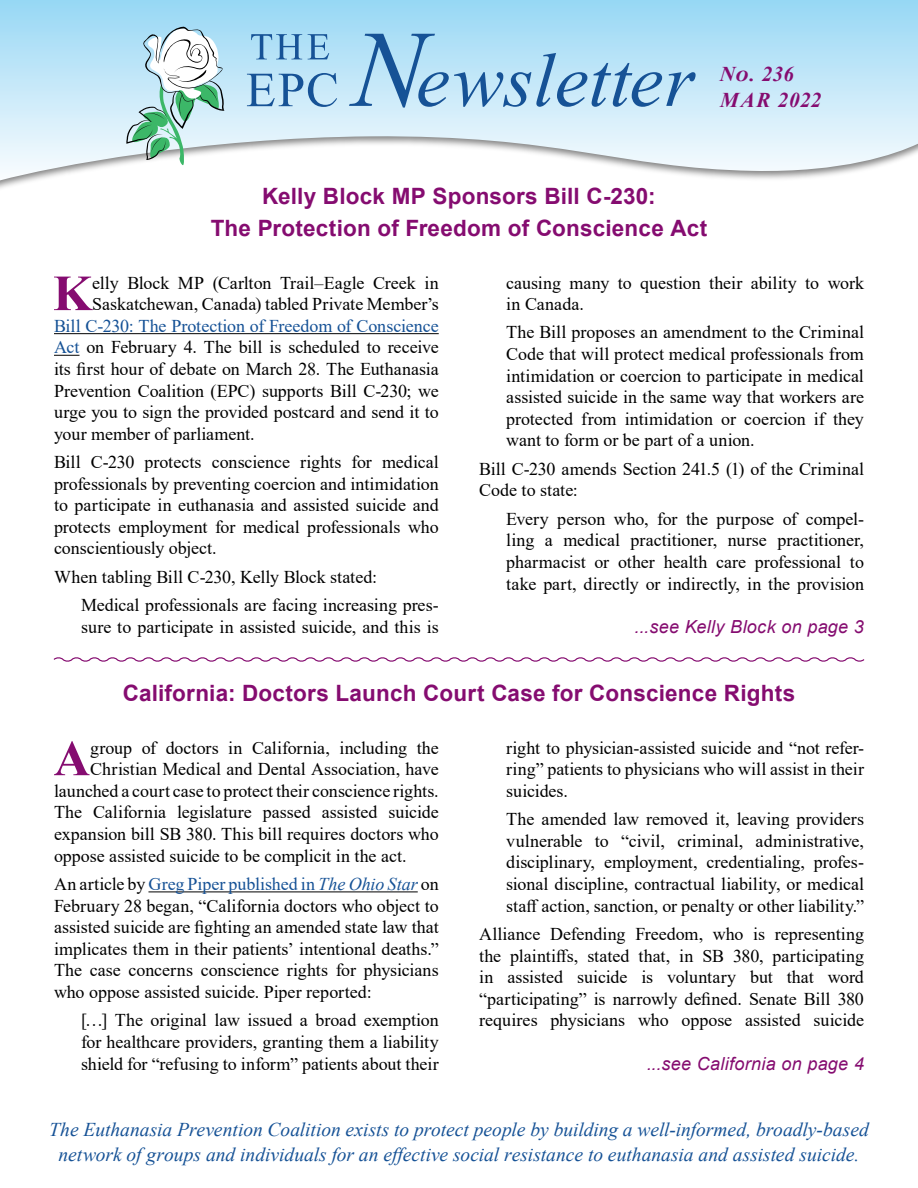
<style>
.page{position:relative;width:918px;height:1188px;background:#fff}
.page>*{position:absolute;margin:0;border:0;box-sizing:border-box;transform-origin:0 0}
.Body_Copy__w_Drop_Ca{font:700 50.55px "Times New Roman";color:#850c70}
.t1{font:700 22.5px/31.5px "Arial";letter-spacing:.01em;color:#850c70;text-align:center}
.t2{font:italic 700 21px/25.5px "Times New Roman";letter-spacing:.025em;color:#850c70}
.t3{font:italic 19.5px/25.5px "Times New Roman";color:#165296;text-align:center}
.Body_Copy_Indent_01{font:18px/21.6px "Times New Roman";color:#000;text-align:justify}
.Body_Copy{font:18px/21.6px "Times New Roman";letter-spacing:-.005em;color:#000;text-align:justify}
.Body_Copy__w_Drop_Ca-2{font:18px "Times New Roman";letter-spacing:-.005em;color:#000}
.Body_Copy_-_More_Spa{font:18px/21.6px "Times New Roman";letter-spacing:-.005em;color:#000;text-align:justify}
.Page_Reference{font:italic 18px "Arial";letter-spacing:.015em;color:#850c70}
.Body_Copy__w_Drop_Ca-3{font:18px "Times New Roman";letter-spacing:-.005em;color:#165296}
.s1{color:#165296}
.s2{font-style:italic;color:#165296}
</style>
<div class="page">
<svg style="left:0;top:0;width:918px;height:180px"></svg>
<svg style="left:349px;top:34px;width:347px;height:74px;background:#a1cce7"></svg>
<svg style="left:247px;top:73px;width:90px;height:34px;background:#99c1de"></svg>
<svg style="left:251px;top:34px;width:51px;height:25px"></svg>
<svg style="left:308px;top:34px;width:21px;height:25px"></svg>
<svg style="left:122px;top:26px;width:102px;height:139px"></svg>
<hr style="left:54px;top:333px;width:385px;height:1px;background:#000">
<svg style="left:54px;top:355px;width:26px;height:1px"></svg>
<hr style="left:148px;top:891px;width:270px;height:1px;background:#000">
<svg style="left:53px;top:657px;width:812px;height:5px"></svg>
<p class="t2" style="left:720px;top:61px;width:103px">No. 236<br>MAR 2022</p>
<p class="t1" style="left:211px;top:181px;width:498px">Kelly Block MP Sponsors Bill C-230:<br>The Protection of Freedom of Conscience Act</p>
<p class="Body_Copy__w_Drop_Ca" style="left:53px;top:257px;width:41px">K</p>
<p class="Body_Copy__w_Drop_Ca-2" style="left:92px;top:270px;width:348px">elly Block MP (Carlton Trail–Eagle Creek in</p>
<p class="Body_Copy__w_Drop_Ca-2" style="left:92px;top:291px;width:348px">Saskatchewan, Canada) tabled Private Member’s</p>
<p class="Body_Copy__w_Drop_Ca-3" style="left:54px;top:313px;width:386px">Bill C-230: The Protection of Freedom of Conscience</p>
<p class="Body_Copy__w_Drop_Ca-2" style="left:54px;top:335px;width:386px"><span class="s1">Act</span> on February 4. The bill is scheduled to receive</p>
<p class="Body_Copy__w_Drop_Ca-2" style="left:54px;top:356px;width:386px">its first hour of debate on March 28. The Euthanasia</p>
<p class="Body_Copy__w_Drop_Ca-2" style="left:54px;top:378px;width:386px">Prevention Coalition (EPC) supports Bill C-230; we</p>
<p class="Body_Copy__w_Drop_Ca-2" style="left:54px;top:399px;width:386px">urge you to sign the provided postcard and send it to</p>
<p class="Body_Copy__w_Drop_Ca-2" style="left:54px;top:421px;width:202px">your member of parliament.</p>
<p class="Body_Copy" style="left:54px;top:451px;width:386px">Bill C-230 protects conscience rights for medical professionals by preventing coercion and intimidation to participate in euthanasia and assisted suicide and protects employment for medical professionals who conscientiously object.</p>
<p class="Body_Copy" style="left:54px;top:565px;width:325px">When tabling Bill C-230, Kelly Block stated:</p>
<p class="Body_Copy_Indent_01" style="left:81px;top:594px;width:359px">Medical professionals are facing increasing pres&shy;sure to participate in assisted suicide, and this is</p>
<p class="Body_Copy_Indent_01" style="left:506px;top:271px;width:359px">causing many to question their ability to work in Canada.</p>
<p class="Body_Copy_Indent_01" style="left:506px;top:321px;width:359px">The Bill proposes an amendment to the Criminal Code that will protect medical professionals from intimidation or coercion to participate in medical assisted suicide in the same way that workers are protected from intimidation or coercion if they want to form or be part of a union.</p>
<p class="Body_Copy" style="left:479px;top:457px;width:386px">Bill C-230 amends Section 241.5 (1) of the Criminal<br>Code to state:</p>
<p class="Body_Copy_Indent_01" style="left:506px;top:507px;width:359px">Every person who, for the purpose of compel&shy;ling a medical practitioner, nurse practitioner, pharmacist or other health care professional to take part, directly or indirectly, in the provision</p>
<p class="Page_Reference" style="left:635px;top:615px;width:231px">...see Kelly Block on page 3</p>
<p class="t1" style="left:123px;top:677px;width:674px">California: Doctors Launch Court Case for Conscience Rights</p>
<p class="Body_Copy__w_Drop_Ca" style="left:54px;top:722px;width:38px">A</p>
<p class="Body_Copy__w_Drop_Ca-2" style="left:90px;top:735px;width:350px">group of doctors in California, including the</p>
<p class="Body_Copy__w_Drop_Ca-2" style="left:90px;top:756px;width:350px">Christian Medical and Dental Association, have</p>
<p class="Body_Copy__w_Drop_Ca-2" style="left:54px;top:778px;width:386px">launched a court case to protect their conscience rights.</p>
<p class="Body_Copy__w_Drop_Ca-2" style="left:54px;top:800px;width:386px">The California legislature passed assisted suicide</p>
<p class="Body_Copy__w_Drop_Ca-2" style="left:54px;top:821px;width:386px">expansion bill SB 380. This bill requires doctors who</p>
<p class="Body_Copy__w_Drop_Ca-2" style="left:54px;top:843px;width:354px">oppose assisted suicide to be complicit in the act.</p>
<p class="Body_Copy" style="left:54px;top:873px;width:386px">An article by <span class="s1">Greg Piper published in</span> <span class="s2">The Ohio Star</span> on February 28 began, “California doctors who object to assisted suicide are fighting an amended state law that implicates them in their patients’ intentional deaths.” The case concerns conscience rights for physicians who oppose assisted suicide. Piper reported:</p>
<p class="Body_Copy_Indent_01" style="left:81px;top:1009px;width:359px">[…] The original law issued a broad exemption for healthcare providers, granting them a liability shield for “refusing to inform” patients about their</p>
<p class="Body_Copy_Indent_01" style="left:506px;top:736px;width:359px">right to physician-assisted suicide and “not refer&shy;ring” patients to physicians who will assist in their suicides.</p>
<p class="Body_Copy_Indent_01" style="left:506px;top:808px;width:359px">The amended law removed it, leaving providers vulnerable to “civil, criminal, administrative, disciplinary, employment, credentialing, profes&shy;sional discipline, contractual liability, or medical staff action, sanction, or penalty or other liability.”</p>
<p class="Body_Copy_-_More_Spa" style="left:479px;top:923px;width:386px">Alliance Defending Freedom, who is representing the plaintiffs, stated that, in SB 380, participating in assisted suicide is voluntary but that word “participating” is narrowly defined. Senate Bill 380 requires physicians who oppose assisted suicide</p>
<p class="Page_Reference" style="left:647px;top:1052px;width:219px">...see California on page 4</p>
<p class="t3" style="left:49px;top:1116px;width:821px">The Euthanasia Prevention Coalition exists to protect people by building a well-informed, broadly-based network of groups and individuals for an effective social resistance to euthanasia and assisted suicide.</p>
</div>
